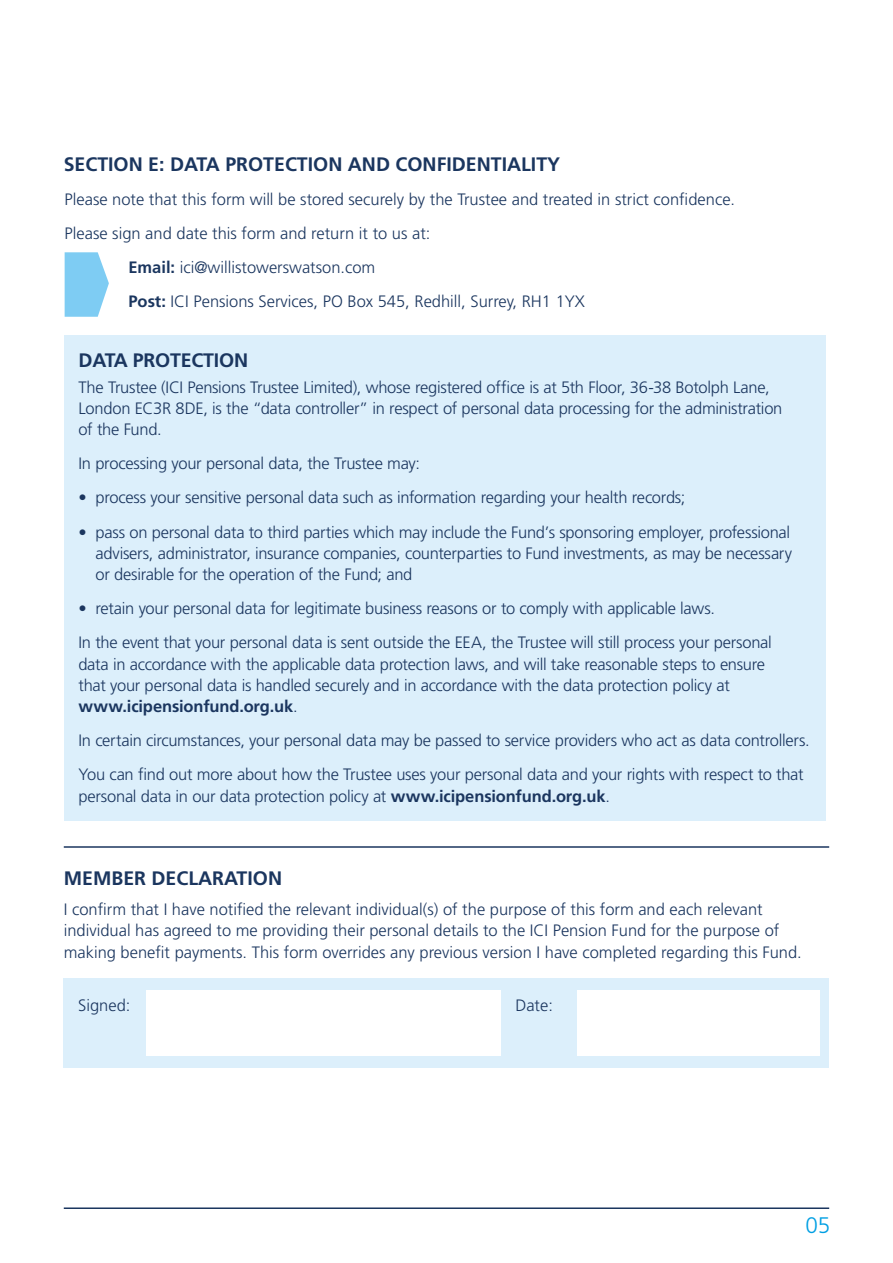
<style>
.page{position:relative;width:893px;height:1263px;background:#fff}
.page>*{position:absolute;margin:0;border:0;box-sizing:border-box;transform-origin:0 0}
.t1{font:300 22.5px "Frutiger LT Std";color:#009fe3}
.t2{font:700 19.5px "Frutiger LT Std";color:#1b365f}
.t3{font:300 16.5px/21.3px "Frutiger LT Std";letter-spacing:-.01em;color:#1b365f}
.s1{font-weight:700}
</style>
<div class="page">
<div style="left:64px;top:978px;width:765px;height:89px;background:#dceffb"></div>
<div style="left:146px;top:990px;width:355px;height:66px;background:#fff"></div>
<div style="left:577px;top:990px;width:243px;height:66px;background:#fff"></div>
<hr style="left:64px;top:846px;width:765px;height:2px;background:#1b365f">
<svg style="left:65px;top:252px;width:44px;height:65px;background:#8fd2f4"></svg>
<hr style="left:64px;top:1207px;width:765px;height:2px;background:#1b365f">
<div style="left:65px;top:335px;width:761px;height:486px;background:#dceffb"></div>
<p class="t2" style="left:64px;top:153px;width:498px">SECTION E: DATA PROTECTION AND CONFIDENTIALITY</p>
<p class="t3" style="left:65px;top:189px;width:672px">Please note that this form will be stored securely by the Trustee and treated in strict confidence.</p>
<p class="t3" style="left:65px;top:223px;width:367px">Please sign and date this form and return it to us at:</p>
<p class="t3" style="left:128px;top:257px;width:248px"><span class="s1">Email:</span> ici@willistowerswatson.com</p>
<p class="t3" style="left:128px;top:291px;width:458px"><span class="s1">Post:</span> ICI Pensions Services, PO Box 545, Redhill, Surrey, RH1 1YX</p>
<p class="t2" style="left:78px;top:349px;width:171px">DATA PROTECTION</p>
<p class="t3" style="left:78px;top:377px;width:705px">The Trustee (ICI Pensions Trustee Limited), whose registered office is at 5th Floor, 36-38 Botolph Lane,<br>London EC3R 8DE, is the “data controller” in respect of personal data processing for the administration of the Fund.</p>
<p class="t3" style="left:78px;top:453px;width:343px">In processing your personal data, the Trustee may:</p>
<p class="t3" style="left:78px;top:487px;width:608px">• process your sensitive personal data such as information regarding your health records;</p>
<p class="t3" style="left:95px;top:521px;width:698px;text-align:justify;text-indent:-17px">• pass on personal data to third parties which may include the Fund’s sponsoring employer, professional advisers, administrator, insurance companies, counterparties to Fund investments, as may be necessary or desirable for the operation of the Fund; and</p>
<p class="t3" style="left:78px;top:592px;width:695px;line-height:34px">• retain your personal data for legitimate business reasons or to comply with applicable laws.<br>In the event that your personal data is sent outside the EEA, the Trustee will still process your personal</p>
<p class="t3" style="left:78px;top:653px;width:688px">data in accordance with the applicable data protection laws, and will take reasonable steps to ensure that your personal data is handled securely and in accordance with the data protection policy at <span class="s1">www.icipensionfund.org.uk</span>.</p>
<p class="t3" style="left:78px;top:724px;width:733px;line-height:34px">In certain circumstances, your personal data may be passed to service providers who act as data controllers.<br>You can find out more about how the Trustee uses your personal data and your rights with respect to that</p>
<p class="t3" style="left:78px;top:785px;width:533px">personal data in our data protection policy at <span class="s1">www.icipensionfund.org.uk</span>.</p>
<p class="t2" style="left:64px;top:867px;width:220px">MEMBER DECLARATION</p>
<p class="t3" style="left:64px;top:899px;width:740px">I confirm that I have notified the relevant individual(s) of the purpose of this form and each relevant individual has agreed to me providing their personal details to the ICI Pension Fund for the purpose of making benefit payments. This form overrides any previous version I have completed regarding this Fund.</p>
<p class="t3" style="left:78px;top:995px;width:54px">Signed:</p>
<p class="t3" style="left:515px;top:995px;width:39px">Date:</p>
<h1 class="t1" style="left:805px;top:1213px;width:26px">05</h1>
</div>
